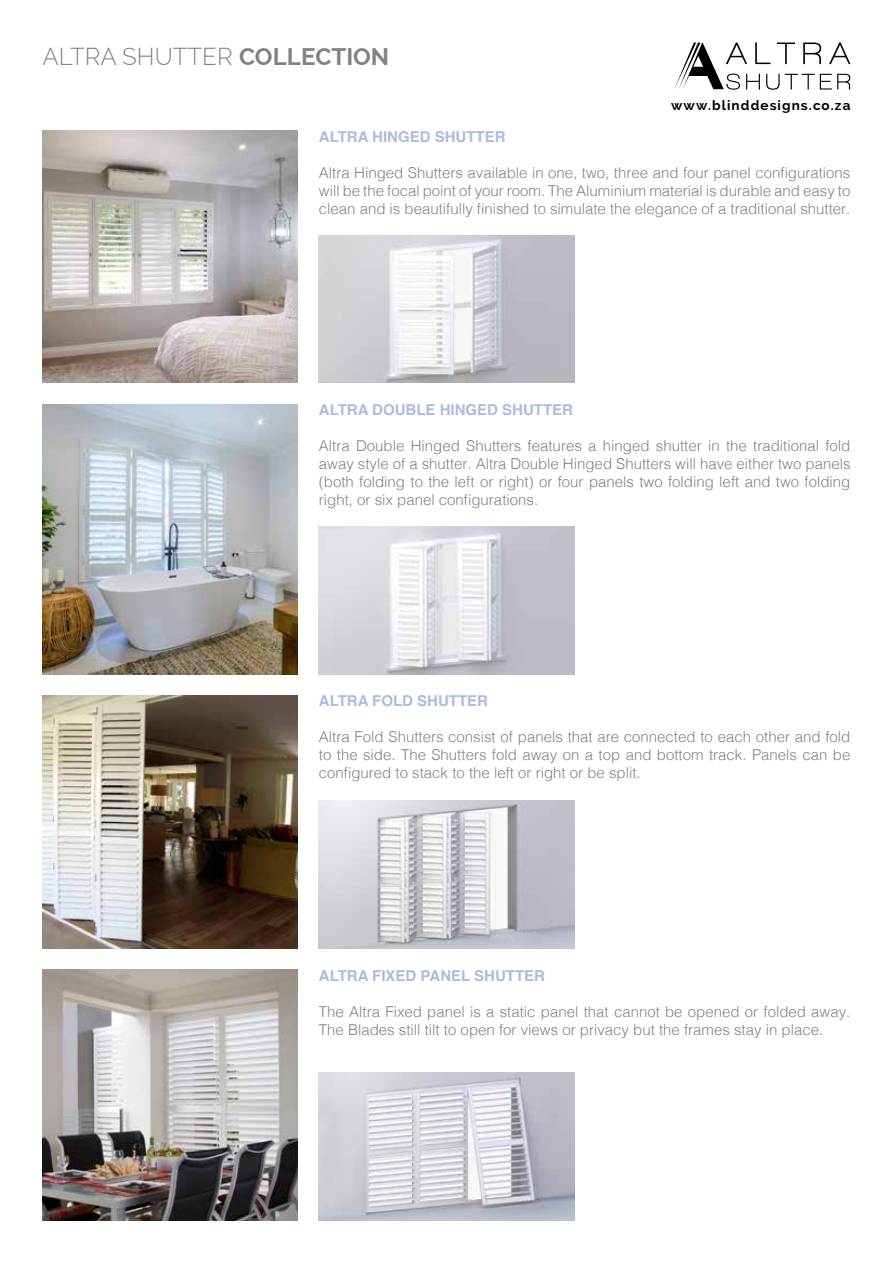
<style>
.page{position:relative;width:893px;height:1263px;background:#fff}
.page>*{position:absolute;margin:0;border:0;box-sizing:border-box;transform-origin:0 0}
.t1{font:300 24px "Raleway";color:#808285}
.t2{font:300 15px/18px "Helvetica";color:#808285;text-align:justify}
.t3{font:700 15px "Helvetica";color:#aabcdf}
.t4{font:700 13.5px "Raleway";letter-spacing:.08em;color:#000}
.s1{font-weight:700}
</style>
<div class="page">
<svg style="left:675px;top:43px;width:175px;height:47px"></svg>
<img style="left:43px;top:131px;width:255px;height:252px">
<img style="left:43px;top:404px;width:255px;height:270px">
<img style="left:43px;top:695px;width:255px;height:253px">
<img style="left:43px;top:969px;width:255px;height:251px">
<img style="left:319px;top:235px;width:255px;height:148px">
<img style="left:319px;top:527px;width:255px;height:147px">
<img style="left:319px;top:800px;width:255px;height:148px">
<img style="left:319px;top:1073px;width:255px;height:147px">
<h1 class="t1" style="left:43px;top:43px;width:348px">ALTRA SHUTTER <span class="s1">COLLECTION</span></h1>
<p class="t4" style="left:671px;top:97px;width:181px">www.blinddesigns.co.za</p>
<p class="t3" style="left:319px;top:125px;width:188px">ALTRA HINGED SHUTTER</p>
<p class="t2" style="left:319px;top:163px;width:533px">Altra Hinged Shutters available in one, two, three and four panel configurations will be the focal point of your room. The Aluminium material is durable and easy to clean and is beautifully finished to simulate the elegance of a traditional shutter.</p>
<p class="t3" style="left:319px;top:398px;width:256px">ALTRA DOUBLE HINGED SHUTTER</p>
<p class="t2" style="left:319px;top:436px;width:533px">Altra Double Hinged Shutters features a hinged shutter in the traditional fold away style of a shutter. Altra Double Hinged Shutters will have either two panels (both folding to the left or right) or four panels two folding left and two folding right, or six panel configurations.</p>
<p class="t3" style="left:319px;top:689px;width:171px">ALTRA FOLD SHUTTER</p>
<p class="t2" style="left:319px;top:727px;width:533px">Altra Fold Shutters consist of panels that are connected to each other and fold to the side. The Shutters fold away on a top and bottom track. Panels can be configured to stack to the left or right or be split.</p>
<p class="t3" style="left:319px;top:963px;width:228px">ALTRA FIXED PANEL SHUTTER</p>
<p class="t2" style="left:319px;top:1001px;width:533px">The Altra Fixed panel is a static panel that cannot be opened or folded away.<br>The Blades still tilt to open for views or privacy but the frames stay in place.</p>
</div>
